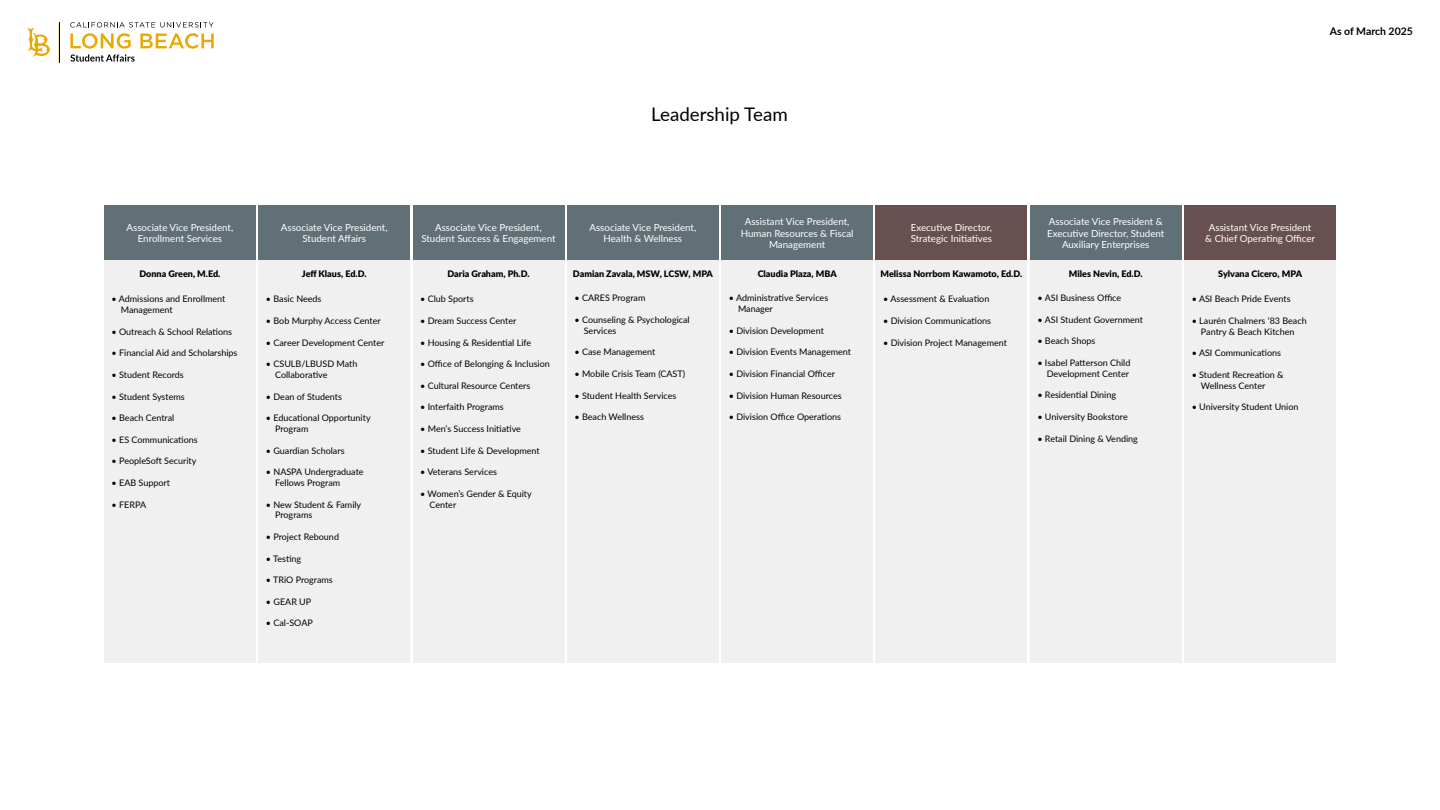
<style>
.page{position:relative;width:1440px;height:810px;background:#fff}
.page>*{position:absolute;margin:0;border:0;box-sizing:border-box;transform-origin:0 0}
.t1{font:18.75px "Lato";color:#000}
.t2{font:700 10.5px "Lato";color:#000}
.t3{font:9.75px/11.7px "Lato";color:#fff;text-align:center}
.t4{font:9px/10.8px "Lato";color:#000}
.t5{font:900 9px "Lato";color:#000}
</style>
<div class="page">
<div style="left:104px;top:205px;width:152px;height:55px;background:#617077"></div>
<div style="left:104px;top:260px;width:152px;height:27px;background:#f0f0f0"></div>
<div style="left:104px;top:288px;width:152px;height:375px;background:#f0f0f0"></div>
<div style="left:258px;top:205px;width:152px;height:55px;background:#617077"></div>
<div style="left:258px;top:260px;width:152px;height:27px;background:#f0f0f0"></div>
<div style="left:258px;top:288px;width:152px;height:375px;background:#f0f0f0"></div>
<div style="left:413px;top:205px;width:151px;height:55px;background:#617077"></div>
<div style="left:413px;top:260px;width:151px;height:27px;background:#f0f0f0"></div>
<div style="left:413px;top:288px;width:151px;height:375px;background:#f0f0f0"></div>
<div style="left:567px;top:205px;width:152px;height:55px;background:#617077"></div>
<div style="left:567px;top:260px;width:152px;height:27px;background:#f0f0f0"></div>
<div style="left:567px;top:287px;width:152px;height:376px;background:#f0f0f0"></div>
<div style="left:721px;top:205px;width:152px;height:55px;background:#617077"></div>
<div style="left:721px;top:260px;width:152px;height:27px;background:#f0f0f0"></div>
<div style="left:721px;top:287px;width:152px;height:376px;background:#f0f0f0"></div>
<div style="left:876px;top:205px;width:151px;height:55px;background:#685050"></div>
<div style="left:876px;top:260px;width:151px;height:27px;background:#f0f0f0"></div>
<div style="left:876px;top:288px;width:151px;height:375px;background:#f0f0f0"></div>
<div style="left:1030px;top:205px;width:152px;height:55px;background:#617077"></div>
<div style="left:1030px;top:260px;width:152px;height:27px;background:#f0f0f0"></div>
<div style="left:1030px;top:286px;width:152px;height:377px;background:#f0f0f0"></div>
<div style="left:1184px;top:205px;width:152px;height:55px;background:#685050"></div>
<div style="left:1184px;top:260px;width:152px;height:27px;background:#f0f0f0"></div>
<div style="left:1184px;top:288px;width:152px;height:375px;background:#f0f0f0"></div>
<svg style="left:27px;top:28px;width:23px;height:29px"></svg>
<svg style="left:70px;top:22px;width:144px;height:40px"></svg>
<hr style="left:59px;top:22px;width:1px;height:41px;background:#000">
<h1 class="t1" style="left:651px;top:101px;width:138px">Leadership Team</h1>
<p class="t2" style="left:1330px;top:24px;width:85px">As of March 2025</p>
<p class="t3" style="left:127px;top:221px;width:108px">Associate Vice President,<br>Enrollment Services</p>
<p class="t5" style="left:139px;top:267px;width:83px">Donna Green, M.Ed.</p>
<p class="t4" style="left:121px;top:293px;width:106px;text-indent:-9px">• Admissions and Enrollment<br>Management</p>
<p class="t4" style="left:112px;top:326px;width:122px">• Outreach &amp; School Relations</p>
<p class="t4" style="left:112px;top:347px;width:127px">• Financial Aid and Scholarships</p>
<p class="t4" style="left:112px;top:369px;width:74px">• Student Records</p>
<p class="t4" style="left:112px;top:391px;width:75px">• Student Systems</p>
<p class="t4" style="left:112px;top:412px;width:64px">• Beach Central</p>
<p class="t4" style="left:112px;top:434px;width:88px">• ES Communications</p>
<p class="t4" style="left:112px;top:455px;width:86px">• PeopleSoft Security</p>
<p class="t4" style="left:112px;top:477px;width:60px">• EAB Support</p>
<p class="t4" style="left:112px;top:499px;width:36px">• FERPA</p>
<p class="t3" style="left:281px;top:221px;width:108px">Associate Vice President,<br>Student Affairs</p>
<p class="t5" style="left:302px;top:267px;width:66px">Jeff Klaus, Ed.D.</p>
<p class="t4" style="left:266px;top:293px;width:57px">• Basic Needs</p>
<p class="t4" style="left:266px;top:315px;width:116px">• Bob Murphy Access Center</p>
<p class="t4" style="left:266px;top:336px;width:120px">• Career Development Center</p>
<p class="t4" style="left:275px;top:358px;width:84px;text-indent:-9px">• CSULB/LBUSD Math<br>Collaborative</p>
<p class="t4" style="left:266px;top:390px;width:77px">• Dean of Students</p>
<p class="t4" style="left:275px;top:412px;width:97px;text-indent:-9px">• Educational Opportunity<br>Program</p>
<p class="t4" style="left:266px;top:444px;width:80px">• Guardian Scholars</p>
<p class="t4" style="left:275px;top:466px;width:90px;text-indent:-9px">• NASPA Undergraduate<br>Fellows Program</p>
<p class="t4" style="left:275px;top:498px;width:88px;text-indent:-9px">• New Student &amp; Family<br>Programs</p>
<p class="t4" style="left:266px;top:531px;width:75px">• Project Rebound</p>
<p class="t4" style="left:266px;top:552px;width:37px">• Testing</p>
<p class="t4" style="left:266px;top:574px;width:68px">• TRiO Programs</p>
<p class="t4" style="left:266px;top:596px;width:47px">• GEAR UP</p>
<p class="t4" style="left:266px;top:617px;width:48px">• Cal-SOAP</p>
<p class="t3" style="left:421px;top:221px;width:136px">Associate Vice President,<br>Student Success &amp; Engagement</p>
<p class="t5" style="left:448px;top:267px;width:84px">Daria Graham, Ph.D.</p>
<p class="t4" style="left:420px;top:293px;width:55px">• Club Sports</p>
<p class="t4" style="left:420px;top:315px;width:98px">• Dream Success Center</p>
<p class="t4" style="left:420px;top:337px;width:113px">• Housing &amp; Residential Life</p>
<p class="t4" style="left:420px;top:358px;width:131px">• Office of Belonging &amp; Inclusion</p>
<p class="t4" style="left:420px;top:380px;width:112px">• Cultural Resource Centers</p>
<p class="t4" style="left:420px;top:401px;width:85px">• Interfaith Programs</p>
<p class="t4" style="left:420px;top:423px;width:102px">• Men’s Success Initiative</p>
<p class="t4" style="left:420px;top:445px;width:121px">• Student Life &amp; Development</p>
<p class="t4" style="left:420px;top:466px;width:78px">• Veterans Services</p>
<p class="t4" style="left:429px;top:488px;width:104px;text-indent:-9px">• Women’s Gender &amp; Equity<br>Center</p>
<p class="t3" style="left:589px;top:221px;width:108px">Associate Vice President,<br>Health &amp; Wellness</p>
<p class="t5" style="left:573px;top:267px;width:142px">Damian Zavala, MSW, LCSW, MPA</p>
<p class="t4" style="left:575px;top:292px;width:72px">• CARES Program</p>
<p class="t4" style="left:584px;top:314px;width:108px;text-indent:-9px">• Counseling &amp; Psychological<br>Services</p>
<p class="t4" style="left:575px;top:346px;width:82px">• Case Management</p>
<p class="t4" style="left:575px;top:368px;width:112px">• Mobile Crisis Team (CAST)</p>
<p class="t4" style="left:575px;top:390px;width:103px">• Student Health Services</p>
<p class="t4" style="left:575px;top:411px;width:71px">• Beach Wellness</p>
<p class="t3" style="left:741px;top:215px;width:114px">Assistant Vice President,<br>Human Resources &amp; Fiscal<br>Management</p>
<p class="t5" style="left:758px;top:267px;width:81px">Claudia Plaza, MBA</p>
<p class="t4" style="left:738px;top:292px;width:92px;text-indent:-9px">• Administrative Services<br>Manager</p>
<p class="t4" style="left:729px;top:325px;width:97px">• Division Development</p>
<p class="t4" style="left:729px;top:346px;width:124px">• Division Events Management</p>
<p class="t4" style="left:729px;top:368px;width:108px">• Division Financial Officer</p>
<p class="t4" style="left:729px;top:389px;width:114px">• Division Human Resources</p>
<p class="t4" style="left:729px;top:411px;width:114px">• Division Office Operations</p>
<p class="t3" style="left:911px;top:221px;width:83px;text-align:left">Executive Director,<br>Strategic Initiatives</p>
<p class="t5" style="left:881px;top:267px;width:143px">Melissa Norrbom Kawamoto, Ed.D.</p>
<p class="t4" style="left:883px;top:293px;width:108px">• Assessment &amp; Evaluation</p>
<p class="t4" style="left:883px;top:315px;width:110px">• Division Communications</p>
<p class="t4" style="left:883px;top:337px;width:125px">• Division Project Management</p>
<p class="t3" style="left:1047px;top:215px;width:119px">Associate Vice President &amp;<br>Executive Director, Student<br>Auxiliary Enterprises</p>
<p class="t5" style="left:1069px;top:267px;width:75px">Miles Nevin, Ed.D.</p>
<p class="t4" style="left:1037px;top:292px;width:85px">• ASI Business Office</p>
<p class="t4" style="left:1037px;top:314px;width:107px">• ASI Student Government</p>
<p class="t4" style="left:1037px;top:335px;width:59px">• Beach Shops</p>
<p class="t4" style="left:1037px;top:357px;width:94px;text-align:right">• Isabel Patterson Child<br>Development Center</p>
<p class="t4" style="left:1037px;top:389px;width:80px">• Residential Dining</p>
<p class="t4" style="left:1037px;top:411px;width:92px">• University Bookstore</p>
<p class="t4" style="left:1037px;top:432px;width:102px">• Retail Dining &amp; Vending</p>
<p class="t3" style="left:1205px;top:221px;width:111px">Assistant Vice President &amp; Chief Operating Officer</p>
<p class="t5" style="left:1218px;top:267px;width:85px">Sylvana Cicero, MPA</p>
<p class="t4" style="left:1192px;top:293px;width:100px">• ASI Beach Pride Events</p>
<p class="t4" style="left:1192px;top:315px;width:117px;text-align:center">• Laurén Chalmers ‘83 Beach<br>Pantry &amp; Beach Kitchen</p>
<p class="t4" style="left:1192px;top:347px;width:91px">• ASI Communications</p>
<p class="t4" style="left:1201px;top:369px;width:84px;text-indent:-9px">• Student Recreation &amp;<br>Wellness Center</p>
<p class="t4" style="left:1192px;top:401px;width:108px">• University Student Union</p>
</div>
